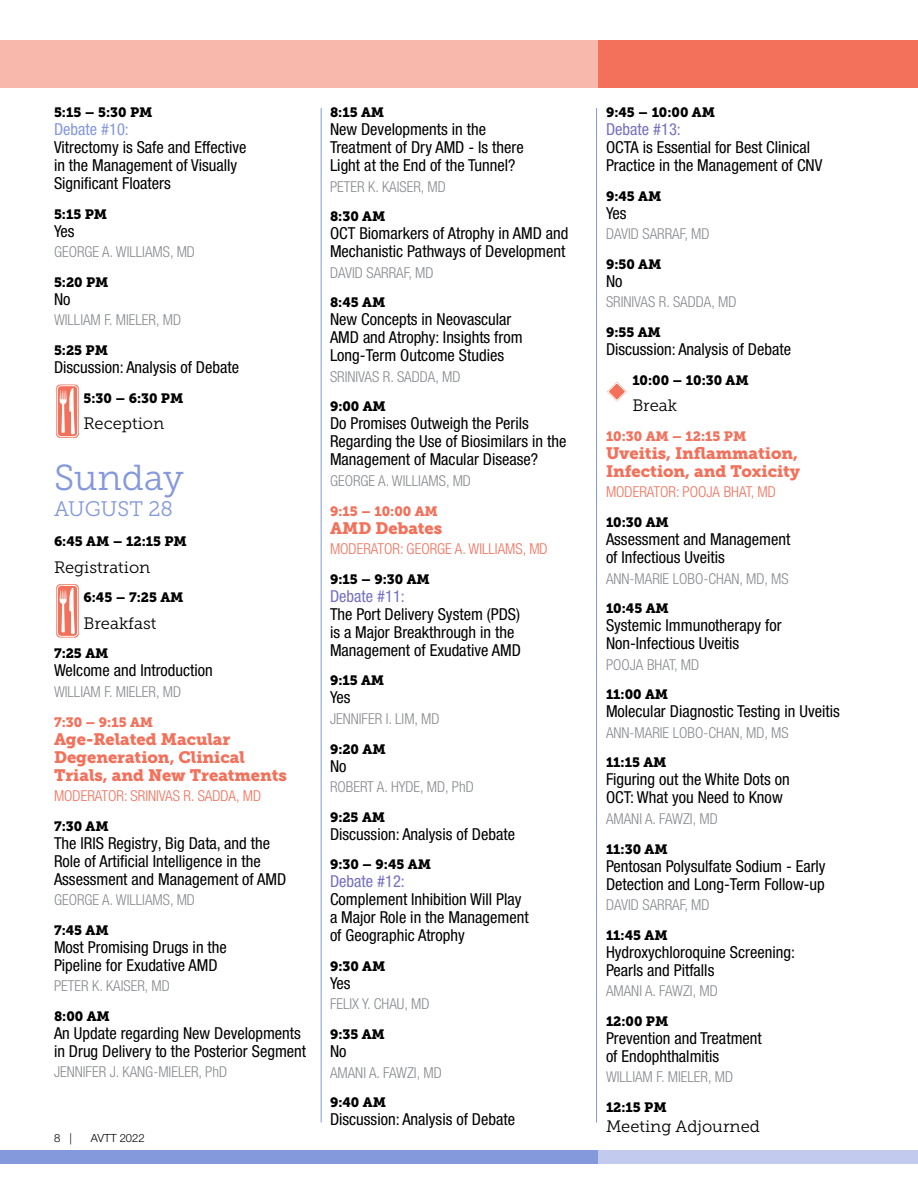
<style>
.page{position:relative;width:918px;height:1188px;background:#fff}
.page>*{position:absolute;margin:0;border:0;box-sizing:border-box;transform-origin:0 0}
.t1{font:36px "Museo Slab 300";color:#8498dc}
.t2{font:21px "Museo Slab 300";color:#8498dc}
.t3{font:condensed 16.5px/18px "Helvetica Neue LT Pro";color:#000}
.t4{font:16.5px/18px "Museo Slab 900";color:#f3705a}
.t5{font:16.5px "Museo Slab 300";color:#000}
.t6{font:condensed 16.5px "Helvetica Neue LT Pro";color:#766fc0}
.t7{font:condensed 16.5px "Helvetica Neue LT Pro";color:#8498dc}
.t8{font:300 condensed 15px "Helvetica Neue LT Pro";color:#878a8e}
.t9{font:300 condensed 15px "Helvetica Neue LT Pro";color:#f3705a}
.t10{font:13.5px "Museo Slab 900";color:#000}
.t11{font:13.5px "Museo Slab 900";color:#f3705a}
.t12{font:300 11.25px "Helvetica Neue LT Pro";color:#000}
</style>
<div class="page">
<hr style="left:321px;top:108px;width:1px;height:1015px;background:#8498dc">
<hr style="left:596px;top:108px;width:1px;height:1015px;background:#8498dc">
<div style="left:0;top:40px;width:918px;height:48px;background:#f9b8ac"></div>
<div style="left:598px;top:40px;width:320px;height:48px;background:#f3705a"></div>
<div style="left:56px;top:385px;width:23px;height:53px;background:#f3705a;border-radius:4px"></div>
<div style="left:57px;top:385px;width:21px;height:52px;border:1px solid #fff;border-radius:4px"></div>
<svg style="left:60px;top:388px;width:15px;height:46px"></svg>
<svg style="left:607px;top:382px;width:20px;height:20px"></svg>
<div style="left:0;top:1150px;width:918px;height:14px;background:#8498dc"></div>
<div style="left:598px;top:1150px;width:320px;height:14px;background:#c2cbed"></div>
<div style="left:56px;top:584px;width:23px;height:54px;background:#f3705a;border-radius:4px"></div>
<div style="left:57px;top:585px;width:21px;height:52px;border:1px solid #fff;border-radius:4px"></div>
<svg style="left:60px;top:588px;width:15px;height:46px"></svg>
<p class="t10" style="left:54px;top:105px;width:100px">5:15 – 5:30 PM</p>
<p class="t7" style="left:54px;top:120px;width:76px">Debate #10:</p>
<p class="t3" style="left:54px;top:138px;width:194px">Vitrectomy is Safe and Effective in the Management of Visually<br>Significant Floaters</p>
<p class="t10" style="left:54px;top:206px;width:55px">5:15 PM</p>
<p class="t3" style="left:54px;top:222px;width:22px">Yes</p>
<p class="t8" style="left:54px;top:243px;width:143px">GEORGE A. WILLIAMS, MD</p>
<p class="t10" style="left:54px;top:274px;width:56px">5:20 PM</p>
<p class="t3" style="left:54px;top:290px;width:18px">No</p>
<p class="t8" style="left:54px;top:311px;width:129px">WILLIAM F. MIELER, MD</p>
<p class="t10" style="left:54px;top:342px;width:56px">5:25 PM</p>
<p class="t3" style="left:54px;top:358px;width:187px">Discussion: Analysis of Debate</p>
<p class="t10" style="left:83px;top:390px;width:101px">5:30 – 6:30 PM</p>
<p class="t5" style="left:83px;top:415px;width:82px">Reception</p>
<h1 class="t1" style="left:54px;top:458px;width:131px">Sunday</h1>
<p class="t2" style="left:54px;top:498px;width:120px">AUGUST 28</p>
<p class="t10" style="left:54px;top:533px;width:134px">6:45 AM – 12:15 PM</p>
<p class="t5" style="left:54px;top:558px;width:98px">Registration</p>
<p class="t10" style="left:83px;top:590px;width:102px">6:45 – 7:25 AM</p>
<p class="t5" style="left:83px;top:614px;width:75px">Breakfast</p>
<p class="t10" style="left:54px;top:646px;width:56px">7:25 AM</p>
<p class="t3" style="left:54px;top:661px;width:160px">Welcome and Introduction</p>
<p class="t8" style="left:54px;top:683px;width:129px">WILLIAM F. MIELER, MD</p>
<p class="t11" style="left:54px;top:714px;width:101px">7:30 – 9:15 AM</p>
<p class="t4" style="left:54px;top:730px;width:234px">Age-Related Macular<br>Degeneration, Clinical<br>Trials, and New Treatments</p>
<p class="t9" style="left:54px;top:787px;width:209px">MODERATOR: SRINIVAS R. SADDA, MD</p>
<p class="t10" style="left:54px;top:818px;width:56px">7:30 AM</p>
<p class="t3" style="left:54px;top:834px;width:234px">The IRIS Registry, Big Data, and the<br>Role of Artificial Intelligence in the<br>Assessment and Management of AMD</p>
<p class="t8" style="left:54px;top:891px;width:143px">GEORGE A. WILLIAMS, MD</p>
<p class="t10" style="left:54px;top:922px;width:56px">7:45 AM</p>
<p class="t3" style="left:54px;top:938px;width:174px">Most Promising Drugs in the<br>Pipeline for Exudative AMD</p>
<p class="t8" style="left:54px;top:977px;width:117px">PETER K. KAISER, MD</p>
<p class="t10" style="left:54px;top:1008px;width:57px">8:00 AM</p>
<p class="t3" style="left:54px;top:1024px;width:254px">An Update regarding New Developments in Drug Delivery to the Posterior Segment</p>
<p class="t8" style="left:54px;top:1063px;width:175px">JENNIFER J. KANG-MIELER, PhD</p>
<p class="t12" style="left:54px;top:1131px;width:20px">8 |</p>
<p class="t12" style="left:91px;top:1131px;width:55px">AVTT 2022</p>
<p class="t10" style="left:330px;top:105px;width:56px">8:15 AM</p>
<p class="t3" style="left:330px;top:120px;width:195px">New Developments in the<br>Treatment of Dry AMD - Is there<br>Light at the End of the Tunnel?</p>
<p class="t8" style="left:330px;top:178px;width:117px">PETER K. KAISER, MD</p>
<p class="t10" style="left:330px;top:209px;width:57px">8:30 AM</p>
<p class="t3" style="left:330px;top:224px;width:240px">OCT Biomarkers of Atrophy in AMD and<br>Mechanistic Pathways of Development</p>
<p class="t8" style="left:330px;top:264px;width:105px">DAVID SARRAF, MD</p>
<p class="t10" style="left:330px;top:295px;width:57px">8:45 AM</p>
<p class="t3" style="left:330px;top:310px;width:194px">New Concepts in Neovascular<br>AMD and Atrophy: Insights from<br>Long-Term Outcome Studies</p>
<p class="t8" style="left:330px;top:368px;width:132px">SRINIVAS R. SADDA, MD</p>
<p class="t10" style="left:330px;top:399px;width:57px">9:00 AM</p>
<p class="t3" style="left:330px;top:414px;width:238px">Do Promises Outweigh the Perils<br>Regarding the Use of Biosimilars in the<br>Management of Macular Disease?</p>
<p class="t8" style="left:330px;top:472px;width:143px">GEORGE A. WILLIAMS, MD</p>
<p class="t11" style="left:330px;top:503px;width:109px">9:15 – 10:00 AM</p>
<p class="t4" style="left:330px;top:519px;width:114px">AMD Debates</p>
<p class="t9" style="left:330px;top:540px;width:219px">MODERATOR: GEORGE A. WILLIAMS, MD</p>
<p class="t10" style="left:330px;top:571px;width:101px">9:15 – 9:30 AM</p>
<p class="t6" style="left:330px;top:586px;width:76px">Debate #11:</p>
<p class="t3" style="left:330px;top:605px;width:192px">The Port Delivery System (PDS) is a Major Breakthrough in the<br>Management of Exudative AMD</p>
<p class="t10" style="left:330px;top:673px;width:56px">9:15 AM</p>
<p class="t3" style="left:330px;top:688px;width:22px">Yes</p>
<p class="t8" style="left:330px;top:710px;width:111px">JENNIFER I. LIM, MD</p>
<p class="t10" style="left:330px;top:741px;width:57px">9:20 AM</p>
<p class="t3" style="left:330px;top:756px;width:18px">No</p>
<p class="t8" style="left:330px;top:778px;width:145px">ROBERT A. HYDE, MD, PhD</p>
<p class="t10" style="left:330px;top:809px;width:57px">9:25 AM</p>
<p class="t3" style="left:330px;top:825px;width:187px">Discussion: Analysis of Debate</p>
<p class="t10" style="left:330px;top:857px;width:103px">9:30 – 9:45 AM</p>
<p class="t6" style="left:330px;top:872px;width:76px">Debate #12:</p>
<p class="t3" style="left:330px;top:890px;width:200px">Complement Inhibition Will Play a Major Role in the Management of Geographic Atrophy</p>
<p class="t10" style="left:330px;top:958px;width:57px">9:30 AM</p>
<p class="t3" style="left:330px;top:974px;width:22px">Yes</p>
<p class="t8" style="left:330px;top:996px;width:101px">FELIX Y. CHAU, MD</p>
<p class="t10" style="left:330px;top:1027px;width:56px">9:35 AM</p>
<p class="t3" style="left:330px;top:1042px;width:18px">No</p>
<p class="t8" style="left:330px;top:1064px;width:113px">AMANI A. FAWZI, MD</p>
<p class="t10" style="left:330px;top:1095px;width:58px">9:40 AM</p>
<p class="t3" style="left:330px;top:1110px;width:187px">Discussion: Analysis of Debate</p>
<p class="t10" style="left:606px;top:105px;width:111px">9:45 – 10:00 AM</p>
<p class="t6" style="left:606px;top:120px;width:76px">Debate #13:</p>
<p class="t3" style="left:606px;top:138px;width:218px">OCTA is Essential for Best Clinical<br>Practice in the Management of CNV</p>
<p class="t10" style="left:606px;top:188px;width:57px">9:45 AM</p>
<p class="t3" style="left:606px;top:204px;width:22px">Yes</p>
<p class="t8" style="left:606px;top:225px;width:105px">DAVID SARRAF, MD</p>
<p class="t10" style="left:606px;top:256px;width:57px">9:50 AM</p>
<p class="t3" style="left:606px;top:272px;width:18px">No</p>
<p class="t8" style="left:606px;top:293px;width:132px">SRINIVAS R. SADDA, MD</p>
<p class="t10" style="left:606px;top:324px;width:56px">9:55 AM</p>
<p class="t3" style="left:606px;top:340px;width:187px">Discussion: Analysis of Debate</p>
<p class="t10" style="left:632px;top:372px;width:118px">10:00 – 10:30 AM</p>
<p class="t5" style="left:632px;top:397px;width:46px">Break</p>
<p class="t11" style="left:606px;top:428px;width:142px">10:30 AM – 12:15 PM</p>
<p class="t4" style="left:606px;top:444px;width:196px">Uveitis, Inflammation,<br>Infection, and Toxicity</p>
<p class="t9" style="left:606px;top:483px;width:171px">MODERATOR: POOJA BHAT, MD</p>
<p class="t10" style="left:606px;top:515px;width:64px">10:30 AM</p>
<p class="t3" style="left:606px;top:530px;width:186px">Assessment and Management of Infectious Uveitis</p>
<p class="t8" style="left:606px;top:570px;width:184px">ANN-MARIE LOBO-CHAN, MD, MS</p>
<p class="t10" style="left:606px;top:601px;width:64px">10:45 AM</p>
<p class="t3" style="left:606px;top:616px;width:177px">Systemic Immunotherapy for<br>Non-Infectious Uveitis</p>
<p class="t8" style="left:606px;top:656px;width:95px">POOJA BHAT, MD</p>
<p class="t10" style="left:606px;top:687px;width:64px">11:00 AM</p>
<p class="t3" style="left:606px;top:702px;width:235px">Molecular Diagnostic Testing in Uveitis</p>
<p class="t8" style="left:606px;top:724px;width:184px">ANN-MARIE LOBO-CHAN, MD, MS</p>
<p class="t10" style="left:606px;top:755px;width:62px">11:15 AM</p>
<p class="t3" style="left:606px;top:770px;width:185px">Figuring out the White Dots on<br>OCT: What you Need to Know</p>
<p class="t8" style="left:606px;top:810px;width:113px">AMANI A. FAWZI, MD</p>
<p class="t10" style="left:606px;top:841px;width:63px">11:30 AM</p>
<p class="t3" style="left:606px;top:857px;width:221px">Pentosan Polysulfate Sodium - Early<br>Detection and Long-Term Follow-up</p>
<p class="t8" style="left:606px;top:896px;width:105px">DAVID SARRAF, MD</p>
<p class="t10" style="left:606px;top:927px;width:63px">11:45 AM</p>
<p class="t3" style="left:606px;top:943px;width:191px">Hydroxychloroquine Screening:<br>Pearls and Pitfalls</p>
<p class="t8" style="left:606px;top:982px;width:113px">AMANI A. FAWZI, MD</p>
<p class="t10" style="left:606px;top:1013px;width:64px">12:00 PM</p>
<p class="t3" style="left:606px;top:1029px;width:157px">Prevention and Treatment of Endophthalmitis</p>
<p class="t8" style="left:606px;top:1068px;width:129px">WILLIAM F. MIELER, MD</p>
<p class="t10" style="left:606px;top:1099px;width:62px">12:15 PM</p>
<p class="t5" style="left:606px;top:1117px;width:156px">Meeting Adjourned</p>
</div>
